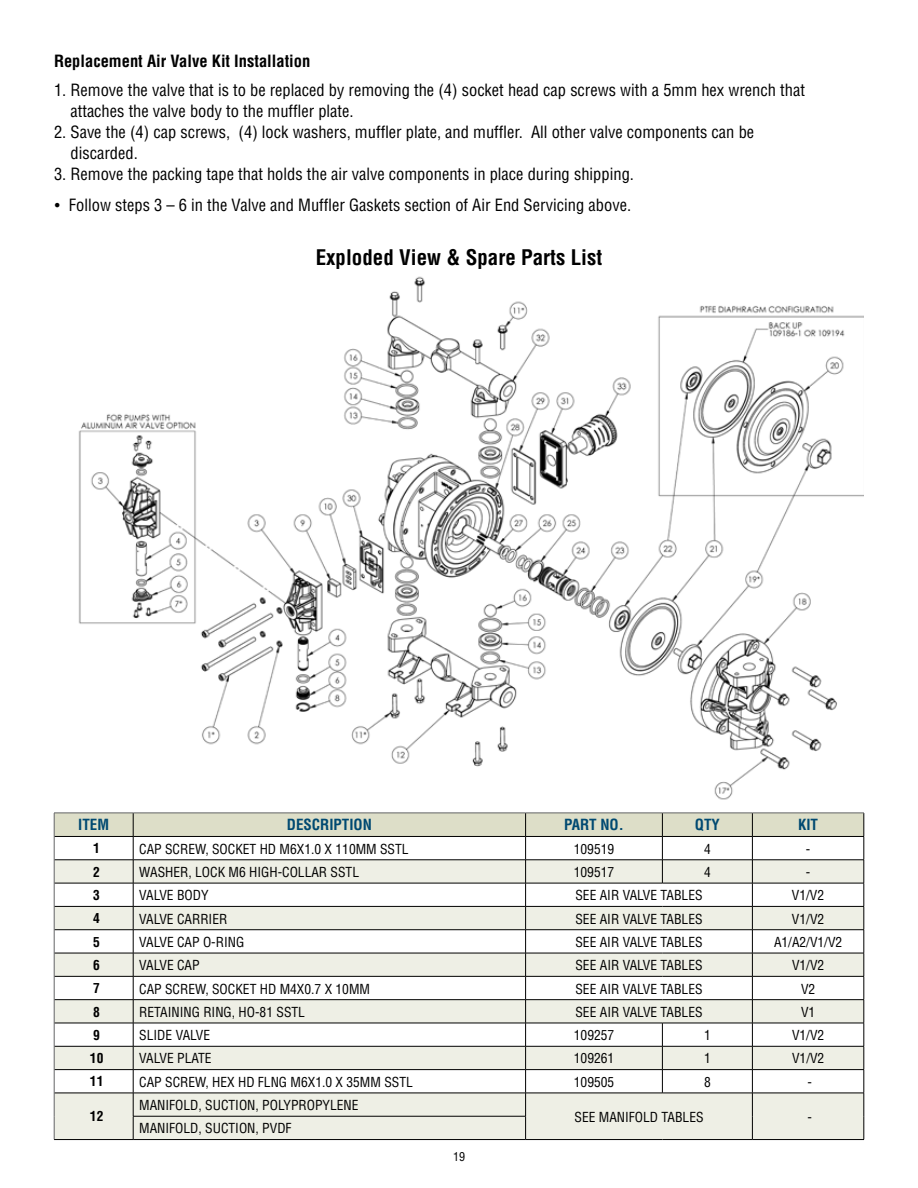
<style>
.page{position:relative;width:918px;height:1188px;background:#fff}
.page>*{position:absolute;margin:0;border:0;box-sizing:border-box;transform-origin:0 0}
.t1{font:700 condensed 21px "Helvetica";color:#000}
.t2{font:condensed 16.5px/21px "Helvetica";color:#000}
.t3{font:700 condensed 16.5px "Helvetica";color:#000}
.t4{font:700 condensed 15px "Helvetica";color:#004971}
.t5{font:condensed 13.5px "Helvetica";color:#000}
.t6{font:700 condensed 13.5px "Helvetica";color:#000}
.t7{font:condensed 12px "Helvetica";color:#000}
.s1{font-family:"Times New Roman";font-stretch:normal;font-size:18px}
</style>
<div class="page">
<img style="left:78px;top:276px;width:786px;height:524px">
<hr style="left:54px;top:1139px;width:79px;height:1px;background:#000">
<hr style="left:133px;top:1139px;width:393px;height:1px;background:#000">
<hr style="left:526px;top:1139px;width:136px;height:1px;background:#000">
<hr style="left:662px;top:1139px;width:90px;height:1px;background:#000">
<hr style="left:752px;top:1139px;width:112px;height:1px;background:#000">
<svg style="left:54px;top:813px;width:811px;height:326px"></svg>
<p class="t3" style="left:54px;top:51px;width:258px">Replacement Air Valve Kit Installation</p>
<p class="t2" style="left:70px;top:79px;width:736px;text-indent:-16px">1. Remove the valve that is to be replaced by removing the (4) socket head cap screws with a 5mm hex wrench that attaches the valve body to the muffler plate.</p>
<p class="t2" style="left:70px;top:121px;width:685px;text-indent:-16px">2. Save the (4) cap screws, (4) lock washers, muffler plate, and muffler. All other valve components can be discarded.</p>
<p class="t2" style="left:54px;top:163px;width:582px">3. Remove the packing tape that holds the air valve components in place during shipping.</p>
<p class="t2" style="left:54px;top:194px;width:579px"><span class="s1">•</span> Follow steps 3 – 6 in the Valve and Muffler Gaskets section of Air End Servicing above.</p>
<h1 class="t1" style="left:316px;top:244px;width:288px">Exploded View &amp; Spare Parts List</h1>
<p class="t4" style="left:78px;top:816px;width:32px">ITEM</p>
<p class="t4" style="left:287px;top:816px;width:87px">DESCRIPTION</p>
<p class="t4" style="left:564px;top:816px;width:61px">PART NO.</p>
<p class="t4" style="left:695px;top:816px;width:27px">QTY</p>
<p class="t4" style="left:798px;top:816px;width:22px">KIT</p>
<p class="t6" style="left:93px;top:840px;width:8px">1</p>
<p class="t5" style="left:139px;top:840px;width:271px">CAP SCREW, SOCKET HD M6X1.0 X 110MM SSTL</p>
<p class="t5" style="left:574px;top:840px;width:42px">109519</p>
<p class="t5" style="left:704px;top:840px;width:8px">4</p>
<p class="t5" style="left:806px;top:840px;width:6px">-</p>
<p class="t6" style="left:93px;top:864px;width:8px">2</p>
<p class="t5" style="left:139px;top:864px;width:221px">WASHER, LOCK M6 HIGH-COLLAR SSTL</p>
<p class="t5" style="left:574px;top:864px;width:42px">109517</p>
<p class="t5" style="left:704px;top:864px;width:8px">4</p>
<p class="t5" style="left:806px;top:864px;width:6px">-</p>
<p class="t6" style="left:93px;top:887px;width:8px">3</p>
<p class="t5" style="left:139px;top:887px;width:71px">VALVE BODY</p>
<p class="t5" style="left:575px;top:887px;width:129px">SEE AIR VALVE TABLES</p>
<p class="t5" style="left:792px;top:887px;width:34px">V1/V2</p>
<p class="t6" style="left:93px;top:910px;width:8px">4</p>
<p class="t5" style="left:139px;top:910px;width:90px">VALVE CARRIER</p>
<p class="t5" style="left:575px;top:910px;width:129px">SEE AIR VALVE TABLES</p>
<p class="t5" style="left:792px;top:910px;width:34px">V1/V2</p>
<p class="t6" style="left:93px;top:933px;width:8px">5</p>
<p class="t5" style="left:139px;top:934px;width:107px">VALVE CAP O-RING</p>
<p class="t5" style="left:575px;top:934px;width:129px">SEE AIR VALVE TABLES</p>
<p class="t5" style="left:774px;top:934px;width:70px">A1/A2/V1/V2</p>
<p class="t6" style="left:93px;top:957px;width:8px">6</p>
<p class="t5" style="left:139px;top:957px;width:62px">VALVE CAP</p>
<p class="t5" style="left:575px;top:957px;width:129px">SEE AIR VALVE TABLES</p>
<p class="t5" style="left:792px;top:957px;width:34px">V1/V2</p>
<p class="t6" style="left:93px;top:980px;width:8px">7</p>
<p class="t5" style="left:139px;top:980px;width:232px">CAP SCREW, SOCKET HD M4X0.7 X 10MM</p>
<p class="t5" style="left:575px;top:980px;width:129px">SEE AIR VALVE TABLES</p>
<p class="t5" style="left:801px;top:980px;width:16px">V2</p>
<p class="t6" style="left:93px;top:1003px;width:8px">8</p>
<p class="t5" style="left:139px;top:1003px;width:167px">RETAINING RING, HO-81 SSTL</p>
<p class="t5" style="left:575px;top:1003px;width:129px">SEE AIR VALVE TABLES</p>
<p class="t5" style="left:801px;top:1003px;width:16px">V1</p>
<p class="t6" style="left:93px;top:1027px;width:8px">9</p>
<p class="t5" style="left:139px;top:1027px;width:72px">SLIDE VALVE</p>
<p class="t5" style="left:574px;top:1027px;width:42px">109257</p>
<p class="t5" style="left:704px;top:1027px;width:8px">1</p>
<p class="t5" style="left:792px;top:1027px;width:34px">V1/V2</p>
<p class="t6" style="left:90px;top:1050px;width:15px">10</p>
<p class="t5" style="left:139px;top:1050px;width:74px">VALVE PLATE</p>
<p class="t5" style="left:574px;top:1050px;width:42px">109261</p>
<p class="t5" style="left:704px;top:1050px;width:8px">1</p>
<p class="t5" style="left:792px;top:1050px;width:34px">V1/V2</p>
<p class="t6" style="left:90px;top:1073px;width:15px">11</p>
<p class="t5" style="left:139px;top:1073px;width:275px">CAP SCREW, HEX HD FLNG M6X1.0 X 35MM SSTL</p>
<p class="t5" style="left:574px;top:1073px;width:42px">109505</p>
<p class="t5" style="left:704px;top:1073px;width:8px">8</p>
<p class="t5" style="left:808px;top:1073px;width:6px">-</p>
<p class="t6" style="left:90px;top:1108px;width:15px">12</p>
<p class="t5" style="left:139px;top:1097px;width:221px">MANIFOLD, SUCTION, POLYPROPYLENE</p>
<p class="t5" style="left:575px;top:1108px;width:131px">SEE MANIFOLD TABLES</p>
<p class="t5" style="left:808px;top:1108px;width:6px">-</p>
<p class="t5" style="left:139px;top:1120px;width:154px">MANIFOLD, SUCTION, PVDF</p>
<p class="t7" style="left:453px;top:1149px;width:13px">19</p>
</div>
